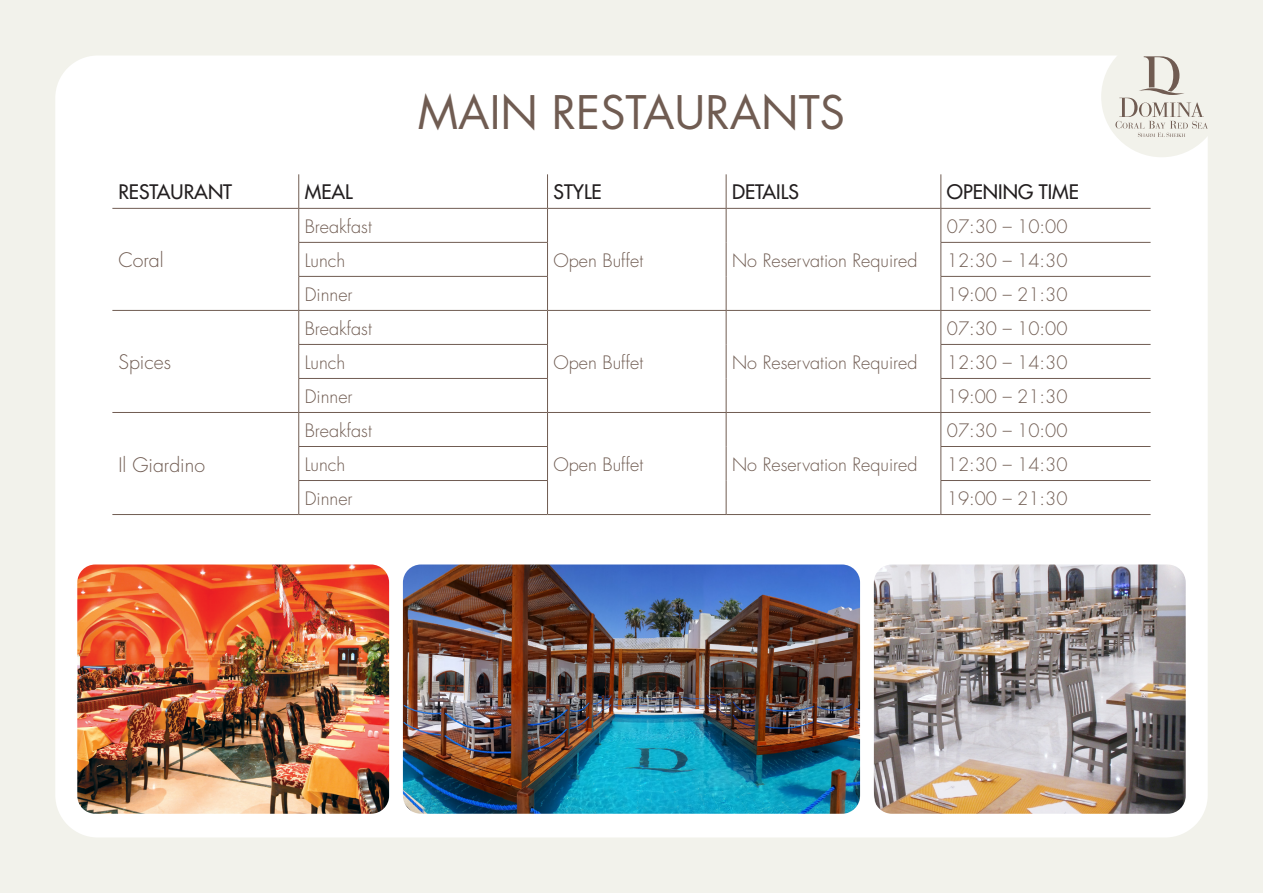
<style>
.page{position:relative;width:1263px;height:893px;background:#f2f2eb}
.page>*{position:absolute;margin:0;border:0;box-sizing:border-box;transform-origin:0 0}
.t1{font:45px "Futura Std";color:#705c52}
.t2{font:500 19.5px "Futura Std";color:#231f20}
.t3{font:300 19.5px "Futura Std";color:#705c52}
.t4{font:300 18px "Futura Std";color:#705c52}
</style>
<div class="page">
<div style="left:55px;top:56px;width:1153px;height:781px;background:#fff;border-radius:43px"></div>
<div style="left:1101px;top:36px;width:121px;height:121px;background:#f2f2eb;border-radius:50%"></div>
<svg style="left:1115px;top:56px;width:93px;height:81px"></svg>
<hr style="left:298px;top:174px;width:1px;height:34px;background:#705c52">
<hr style="left:547px;top:174px;width:1px;height:34px;background:#705c52">
<hr style="left:726px;top:174px;width:1px;height:34px;background:#705c52">
<hr style="left:940px;top:174px;width:1px;height:34px;background:#705c52">
<hr style="left:112px;top:208px;width:187px;height:1px;background:#705c52">
<hr style="left:299px;top:208px;width:248px;height:1px;background:#705c52">
<hr style="left:298px;top:209px;width:1px;height:33px;background:#705c52">
<hr style="left:547px;top:208px;width:179px;height:1px;background:#705c52">
<hr style="left:547px;top:209px;width:1px;height:33px;background:#705c52">
<hr style="left:726px;top:208px;width:215px;height:1px;background:#705c52">
<hr style="left:726px;top:209px;width:1px;height:33px;background:#705c52">
<hr style="left:941px;top:208px;width:209px;height:1px;background:#705c52">
<hr style="left:940px;top:209px;width:1px;height:33px;background:#705c52">
<hr style="left:298px;top:242px;width:250px;height:1px;background:#705c52">
<hr style="left:298px;top:243px;width:1px;height:33px;background:#705c52">
<hr style="left:547px;top:243px;width:1px;height:33px;background:#705c52">
<hr style="left:726px;top:242px;width:1px;height:34px;background:#705c52">
<hr style="left:940px;top:242px;width:210px;height:1px;background:#705c52">
<hr style="left:940px;top:243px;width:1px;height:33px;background:#705c52">
<hr style="left:298px;top:276px;width:250px;height:1px;background:#705c52">
<hr style="left:298px;top:277px;width:1px;height:33px;background:#705c52">
<hr style="left:547px;top:277px;width:1px;height:33px;background:#705c52">
<hr style="left:726px;top:276px;width:1px;height:34px;background:#705c52">
<hr style="left:940px;top:276px;width:210px;height:1px;background:#705c52">
<hr style="left:940px;top:277px;width:1px;height:33px;background:#705c52">
<hr style="left:112px;top:310px;width:187px;height:1px;background:#705c52">
<hr style="left:299px;top:310px;width:248px;height:1px;background:#705c52">
<hr style="left:298px;top:311px;width:1px;height:33px;background:#705c52">
<hr style="left:547px;top:310px;width:179px;height:1px;background:#705c52">
<hr style="left:547px;top:311px;width:1px;height:33px;background:#705c52">
<hr style="left:726px;top:310px;width:215px;height:1px;background:#705c52">
<hr style="left:726px;top:311px;width:1px;height:33px;background:#705c52">
<hr style="left:941px;top:310px;width:209px;height:1px;background:#705c52">
<hr style="left:940px;top:311px;width:1px;height:33px;background:#705c52">
<hr style="left:298px;top:344px;width:250px;height:1px;background:#705c52">
<hr style="left:298px;top:345px;width:1px;height:33px;background:#705c52">
<hr style="left:547px;top:345px;width:1px;height:33px;background:#705c52">
<hr style="left:726px;top:344px;width:1px;height:34px;background:#705c52">
<hr style="left:940px;top:344px;width:210px;height:1px;background:#705c52">
<hr style="left:940px;top:345px;width:1px;height:33px;background:#705c52">
<hr style="left:298px;top:378px;width:250px;height:1px;background:#705c52">
<hr style="left:298px;top:379px;width:1px;height:33px;background:#705c52">
<hr style="left:547px;top:379px;width:1px;height:33px;background:#705c52">
<hr style="left:726px;top:378px;width:1px;height:34px;background:#705c52">
<hr style="left:940px;top:378px;width:210px;height:1px;background:#705c52">
<hr style="left:940px;top:379px;width:1px;height:33px;background:#705c52">
<hr style="left:112px;top:412px;width:187px;height:1px;background:#705c52">
<hr style="left:299px;top:412px;width:248px;height:1px;background:#705c52">
<hr style="left:298px;top:413px;width:1px;height:33px;background:#705c52">
<hr style="left:547px;top:412px;width:179px;height:1px;background:#705c52">
<hr style="left:547px;top:413px;width:1px;height:33px;background:#705c52">
<hr style="left:726px;top:412px;width:215px;height:1px;background:#705c52">
<hr style="left:726px;top:413px;width:1px;height:33px;background:#705c52">
<hr style="left:941px;top:412px;width:209px;height:1px;background:#705c52">
<hr style="left:940px;top:413px;width:1px;height:33px;background:#705c52">
<hr style="left:298px;top:446px;width:250px;height:1px;background:#705c52">
<hr style="left:298px;top:447px;width:1px;height:33px;background:#705c52">
<hr style="left:547px;top:447px;width:1px;height:33px;background:#705c52">
<hr style="left:726px;top:446px;width:1px;height:34px;background:#705c52">
<hr style="left:940px;top:446px;width:210px;height:1px;background:#705c52">
<hr style="left:940px;top:447px;width:1px;height:33px;background:#705c52">
<hr style="left:298px;top:480px;width:250px;height:1px;background:#705c52">
<hr style="left:298px;top:481px;width:1px;height:33px;background:#705c52">
<hr style="left:547px;top:481px;width:1px;height:33px;background:#705c52">
<hr style="left:726px;top:480px;width:1px;height:34px;background:#705c52">
<hr style="left:940px;top:480px;width:210px;height:1px;background:#705c52">
<hr style="left:940px;top:481px;width:1px;height:33px;background:#705c52">
<hr style="left:112px;top:514px;width:187px;height:1px;background:#705c52">
<hr style="left:299px;top:514px;width:248px;height:1px;background:#705c52">
<hr style="left:547px;top:514px;width:179px;height:1px;background:#705c52">
<hr style="left:726px;top:514px;width:215px;height:1px;background:#705c52">
<hr style="left:941px;top:514px;width:209px;height:1px;background:#705c52">
<img style="left:77px;top:564px;width:312px;height:250px">
<img style="left:874px;top:564px;width:312px;height:250px">
<img style="left:403px;top:564px;width:457px;height:250px">
<p class="t1" style="left:418px;top:83px;width:429px">MAIN RESTAURANTS</p>
<p class="t2" style="left:118px;top:180px;width:115px">RESTAURANT</p>
<p class="t2" style="left:305px;top:180px;width:49px">MEAL</p>
<p class="t2" style="left:553px;top:180px;width:50px">STYLE</p>
<p class="t2" style="left:732px;top:180px;width:68px">DETAILS</p>
<p class="t2" style="left:947px;top:180px;width:134px">OPENING TIME</p>
<p class="t3" style="left:118px;top:248px;width:47px">Coral</p>
<p class="t4" style="left:305px;top:215px;width:69px">Breakfast</p>
<p class="t4" style="left:305px;top:249px;width:42px">Lunch</p>
<p class="t4" style="left:553px;top:249px;width:91px">Open Buffet</p>
<p class="t4" style="left:732px;top:249px;width:187px">No Reservation Required</p>
<p class="t4" style="left:947px;top:215px;width:122px">07:30 – 10:00</p>
<p class="t4" style="left:947px;top:249px;width:122px">12:30 – 14:30</p>
<p class="t4" style="left:305px;top:283px;width:49px">Dinner</p>
<p class="t4" style="left:947px;top:283px;width:122px">19:00 – 21:30</p>
<p class="t3" style="left:118px;top:351px;width:54px">Spices</p>
<p class="t4" style="left:305px;top:317px;width:69px">Breakfast</p>
<p class="t4" style="left:305px;top:351px;width:42px">Lunch</p>
<p class="t4" style="left:553px;top:351px;width:91px">Open Buffet</p>
<p class="t4" style="left:732px;top:351px;width:187px">No Reservation Required</p>
<p class="t4" style="left:947px;top:317px;width:122px">07:30 – 10:00</p>
<p class="t4" style="left:947px;top:351px;width:122px">12:30 – 14:30</p>
<p class="t4" style="left:305px;top:385px;width:49px">Dinner</p>
<p class="t4" style="left:947px;top:385px;width:122px">19:00 – 21:30</p>
<p class="t3" style="left:118px;top:453px;width:88px">Il Giardino</p>
<p class="t4" style="left:305px;top:419px;width:69px">Breakfast</p>
<p class="t4" style="left:305px;top:453px;width:42px">Lunch</p>
<p class="t4" style="left:553px;top:453px;width:91px">Open Buffet</p>
<p class="t4" style="left:732px;top:453px;width:187px">No Reservation Required</p>
<p class="t4" style="left:947px;top:419px;width:122px">07:30 – 10:00</p>
<p class="t4" style="left:947px;top:453px;width:122px">12:30 – 14:30</p>
<p class="t4" style="left:305px;top:487px;width:49px">Dinner</p>
<p class="t4" style="left:947px;top:487px;width:122px">19:00 – 21:30</p>
</div>
